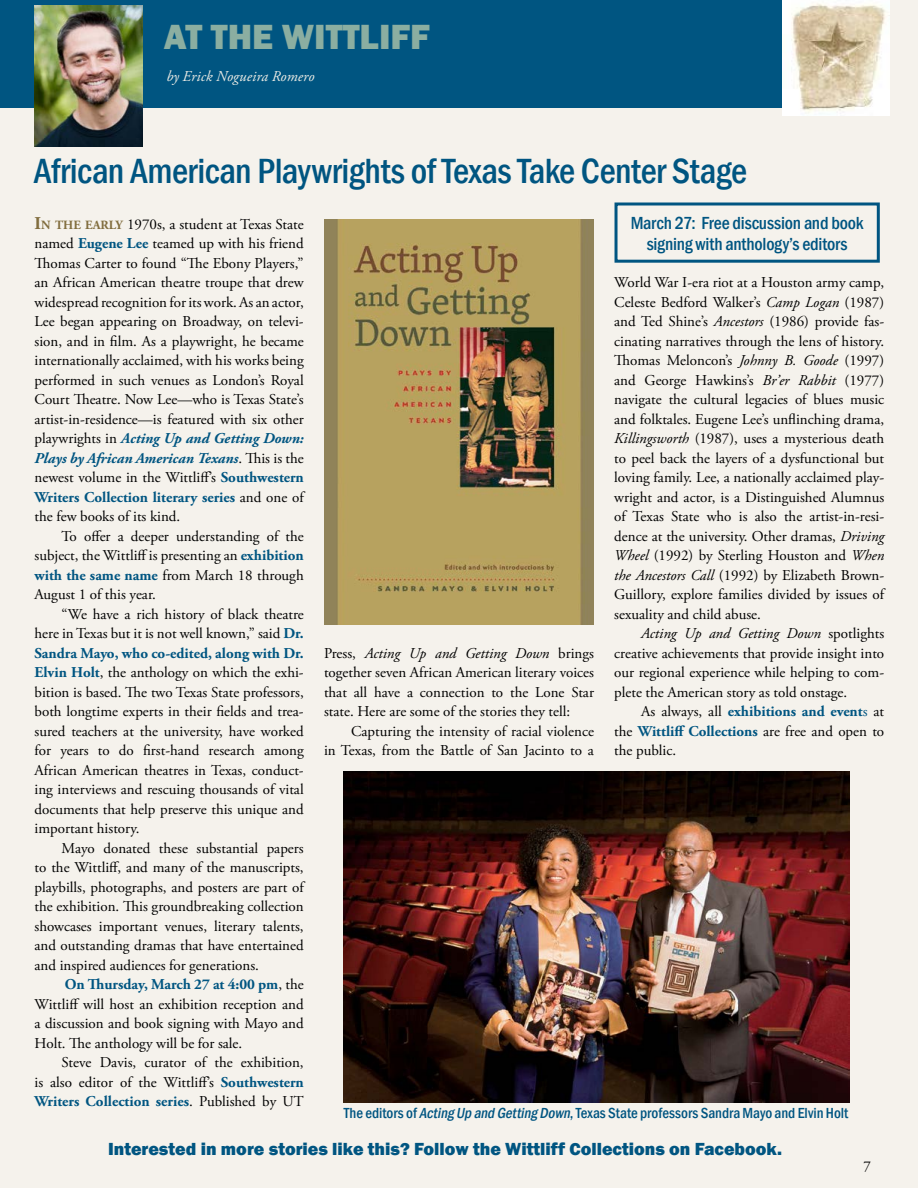
<style>
.page{position:relative;width:918px;height:1188px;background:#f5f2ec}
.page>*{position:absolute;margin:0;border:0;box-sizing:border-box;transform-origin:0 0}
.call_out_copy{font:500 condensed 36px "Franklin Gothic";letter-spacing:-.015em;color:#005581}
.section_header{font:800 36px "Franklin Gothic";color:#8baea1}
.body_text{font:800 18px "Franklin Gothic";color:#005581}
.call_out_copy-2{font:500 condensed 18px/21px "Franklin Gothic";letter-spacing:-.01em;color:#005581;text-align:center}
.body_text-2{font:15px/19.5px "Adobe Garamond Pro";color:#000;text-align:justify}
.body_text_1st_paragr{font:15px/19.5px "Adobe Garamond Pro";color:#000;text-align:justify}
.body_text-3{font:500 condensed 15px "Franklin Gothic";color:#005581}
.byline{font:italic 15px "Adobe Garamond Pro";letter-spacing:.01em;color:#ebebe5}
.s1{font-weight:700;font-size:18px;color:#816d3e}
.s2{font-weight:700;font-size:12.6px;color:#816d3e}
.s3{font-weight:700;color:#005581}
.s4{font-weight:700;font-style:italic;color:#005581}
.s5{font-style:italic}
.s6{color:#005581}
</style>
<div class="page">
<div style="left:0;top:0;width:783px;height:107px;background:#005581"></div>
<img style="left:782px;top:0;width:107px;height:116px">
<img style="left:35px;top:6px;width:108px;height:140px">
<img style="left:325px;top:219px;width:268px;height:405px">
<img style="left:344px;top:771px;width:506px;height:331px">
<div style="left:615px;top:202px;width:265px;height:61px;border:3px solid #005581"></div>
<p class="section_header" style="left:164px;top:14px;width:268px">AT THE WITTLIFF</p>
<p class="byline" style="left:166px;top:68px;width:150px">by Erick Nogueira Romero</p>
<h4 class="call_out_copy" style="left:34px;top:148px;width:715px">African American Playwrights of Texas Take Center Stage</h4>
<p class="body_text_1st_paragr" style="left:35px;top:215px;width:271px"><span class="s1">I</span><span class="s2">N THE EARLY</span> 1970s, a student at Texas State named <span class="s3">Eugene Lee</span> teamed up with his friend Thomas Carter to found “The Ebony Players,” an African American theatre troupe that drew widespread recognition for its work. As an actor, Lee began appearing on Broadway, on televi&shy;sion, and in film. As a playwright, he became internationally acclaimed, with his works being performed in such venues as London’s Royal Court Theatre. Now Lee—who is Texas State’s artist-in-residence—is featured with six other playwrights in <span class="s4">Acting Up and Getting Down:<br>Plays by African American Texans</span>. This is the newest volume in the Wittliff’s <span class="s3">Southwestern Writers Collection literary series</span> and one of the few books of its kind.</p>
<p class="body_text-2" style="left:35px;top:527px;width:271px;text-indent:27px">To offer a deeper understanding of the subject, the Wittliff is presenting an <span class="s3">exhibition with the same name</span> from March 18 through August 1 of this year.</p>
<p class="body_text-2" style="left:35px;top:605px;width:271px;text-indent:27px">“We have a rich history of black theatre here in Texas but it is not well known,” said <span class="s3">Dr.<br>Sandra Mayo, who co-edited, along with Dr.<br>Elvin Holt</span>, the anthology on which the exhi&shy;bition is based. The two Texas State professors, both longtime experts in their fields and trea&shy;sured teachers at the university, have worked for years to do first-hand research among African American theatres in Texas, conduct&shy;ing interviews and rescuing thousands of vital documents that help preserve this unique and important history.</p>
<p class="body_text-2" style="left:35px;top:839px;width:271px;text-indent:27px">Mayo donated these substantial papers to the Wittliff, and many of the manuscripts, playbills, photographs, and posters are part of the exhibition. This groundbreaking collection showcases important venues, literary talents, and outstanding dramas that have entertained and inspired audiences for generations.</p>
<p class="body_text-2" style="left:35px;top:975px;width:271px;text-indent:30px"><span class="s3">On Thursday, March 27 at 4:00 pm</span>, the Wittliff will host an exhibition reception and a discussion and book signing with Mayo and Holt. The anthology will be for sale.</p>
<p class="body_text-2" style="left:35px;top:1053px;width:271px;text-indent:27px">Steve Davis, curator of the exhibition, is also editor of the Wittliff’s <span class="s3">Southwestern Writers Collection series</span>. Published by UT</p>
<p class="body_text-2" style="left:324px;top:644px;width:272px">Press, <span class="s5">Acting Up and Getting Down</span> brings together seven African American literary voices that all have a connection to the Lone Star state. Here are some of the stories they tell:</p>
<p class="body_text-2" style="left:324px;top:722px;width:271px;text-align:right">Capturing the intensity of racial violence<br>in Texas, from the Battle of San Jacinto to a</p>
<h4 class="call_out_copy-2" style="left:631px;top:212px;width:234px">March 27: Free discussion and book signing with anthology’s editors</h4>
<p class="body_text-2" style="left:614px;top:273px;width:272px">World War I-era riot at a Houston army camp, Celeste Bedford Walker’s <span class="s5">Camp Logan</span> (1987) and Ted Shine’s <span class="s5">Ancestors</span> (1986) provide fas&shy;cinating narratives through the lens of history.<br>Thomas Meloncon’s <span class="s5">Johnny B. Goode</span> (1997) and George Hawkins’s <span class="s5">Br’er Rabbit</span> (1977) navigate the cultural legacies of blues music and folktales. Eugene Lee’s unflinching drama, <span class="s5">Killingsworth</span> (1987), uses a mysterious death to peel back the layers of a dysfunctional but loving family. Lee, a nationally acclaimed play&shy;wright and actor, is a Distinguished Alumnus of Texas State who is also the artist-in-resi&shy;dence at the university. Other dramas, <span class="s5">Driving Wheel</span> (1992) by Sterling Houston and <span class="s5">When the Ancestors Call</span> (1992) by Elizabeth Brown-Guillory, explore families divided by issues of sexuality and child abuse.</p>
<p class="body_text-2" style="left:614px;top:624px;width:272px;text-indent:27px"><span class="s5">Acting Up and Getting Down</span> spotlights creative achievements that provide insight into our regional experience while helping to com&shy;plete the American story as told onstage.</p>
<p class="body_text-2" style="left:614px;top:702px;width:272px;text-indent:27px">As always, all <span class="s3">exhibitions and event</span><span class="s6">s</span> at the <span class="s3">Wittliff Collections</span> are free and open to the public.</p>
<p class="body_text-3" style="left:344px;top:1103px;width:506px">The editors of <span class="s5">ActingUp and GettingDown</span>, Texas State professors Sandra Mayo and Elvin Holt</p>
<p class="body_text" style="left:108px;top:1137px;width:676px">Interested in more stories like this? Follow the Wittliff Collections on Facebook.</p>
<p class="body_text-2" style="left:864px;top:1157px;width:9px">7</p>
</div>
